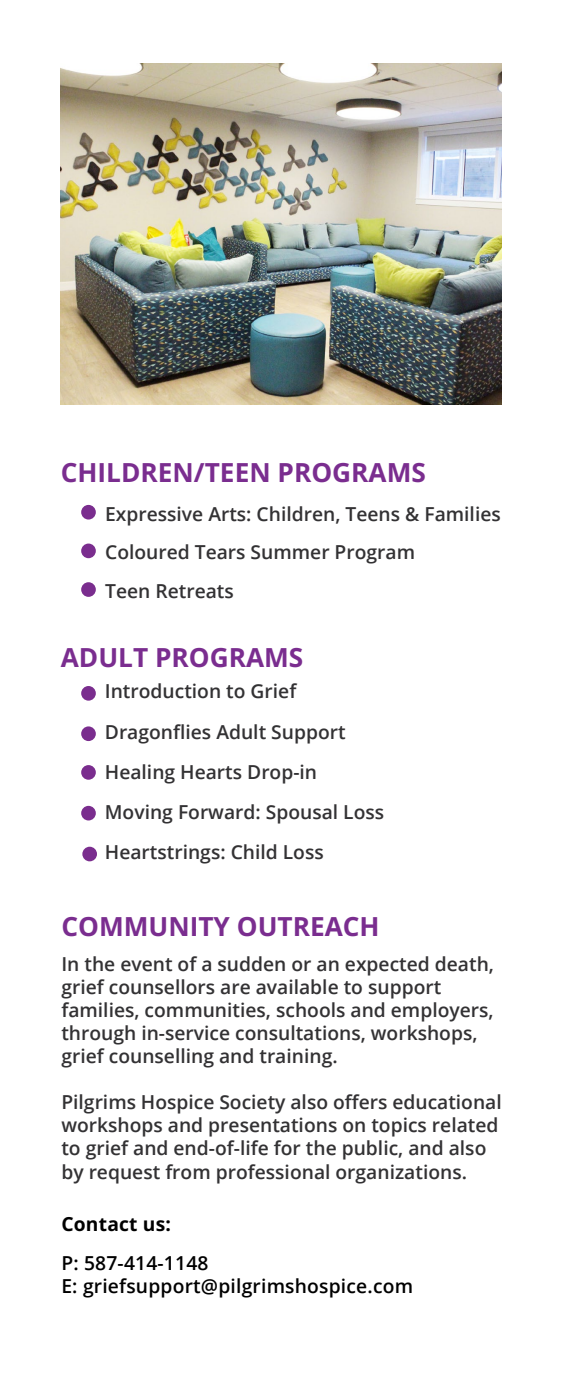
<style>
.page{position:relative;width:567px;height:1386px;background:#fff}
.page>*{position:absolute;margin:0;border:0;box-sizing:border-box;transform-origin:0 0}
.t1{font:700 26.25px "Open Sans";color:#7a2d8f}
.t2{font:600 19.25px/23.1px "Open Sans";color:#333234}
.t3{font:600 19.25px/22.8px "Open Sans";letter-spacing:.01em;color:#000}
.t4{font:700 19.25px "Open Sans";letter-spacing:.01em;color:#000}
</style>
<div class="page">
<img style="left:61px;top:63px;width:441px;height:342px">
<div style="left:81px;top:505px;width:15px;height:15px;background:#7a2d8e;border-radius:50%"></div>
<div style="left:81px;top:544px;width:15px;height:14px;background:#7a2d8e;border-radius:50%"></div>
<div style="left:81px;top:582px;width:15px;height:15px;background:#7a2d8e;border-radius:50%"></div>
<div style="left:81px;top:686px;width:15px;height:15px;background:#7a2d8e;border-radius:50%"></div>
<div style="left:81px;top:726px;width:15px;height:15px;background:#7a2d8e;border-radius:50%"></div>
<div style="left:81px;top:765px;width:15px;height:15px;background:#7a2d8e;border-radius:50%"></div>
<div style="left:81px;top:806px;width:15px;height:15px;background:#7a2d8e;border-radius:50%"></div>
<div style="left:82px;top:847px;width:15px;height:14px;background:#7a2d8e;border-radius:50%"></div>
<h1 class="t1" style="left:61px;top:455px;width:367px">CHILDREN/TEEN PROGRAMS</h1>
<p class="t2" style="left:105px;top:494px;width:397px;line-height:38.5px">Expressive Arts: Children, Teens &amp; Families<br>Coloured Tears Summer Program<br>Teen Retreats</p>
<h1 class="t1" style="left:61px;top:639px;width:244px">ADULT PROGRAMS</h1>
<p class="t2" style="left:105px;top:671px;width:281px;line-height:40.2px">Introduction to Grief<br>Dragonflies Adult Support<br>Healing Hearts Drop-in<br>Moving Forward: Spousal Loss<br>Heartstrings: Child Loss</p>
<h1 class="t1" style="left:61px;top:909px;width:320px">COMMUNITY OUTREACH</h1>
<p class="t2" style="left:61px;top:952px;width:434px">In the event of a sudden or an expected death, grief counsellors are available to support families, communities, schools and employers, through in-service consultations, workshops, grief counselling and training.</p>
<p class="t2" style="left:61px;top:1090px;width:442px">Pilgrims Hospice Society also offers educational workshops and presentations on topics related to grief and end-of-life for the public, and also by request from professional organizations.</p>
<p class="t4" style="left:61px;top:1211px;width:111px">Contact us:</p>
<p class="t3" style="left:61px;top:1251px;width:353px">P: 587-414-1148<br>E: griefsupport@pilgrimshospice.com</p>
</div>
